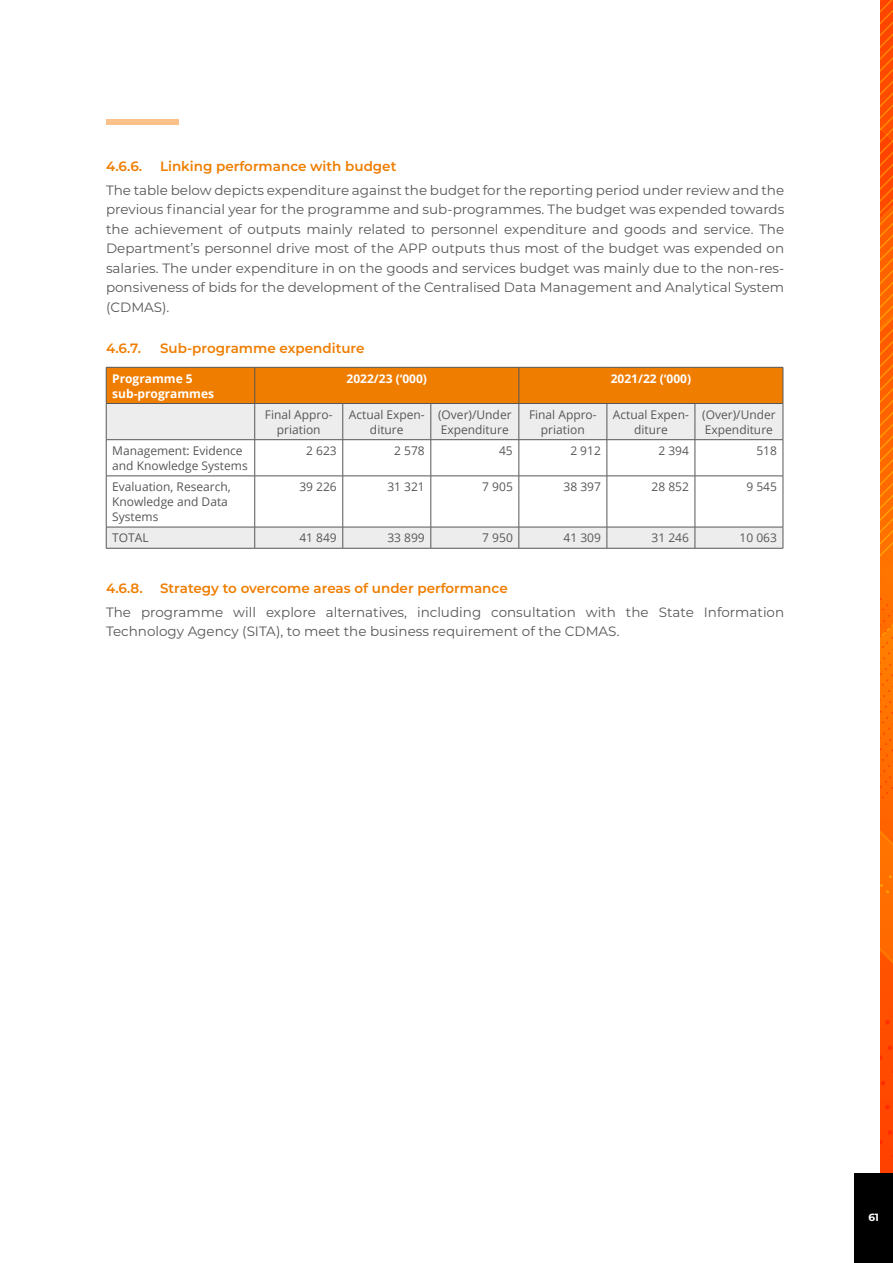
<style>
.page{position:relative;width:893px;height:1263px;background:#fff}
.page>*{position:absolute;margin:0;border:0;box-sizing:border-box;transform-origin:0 0}
.t1{font:13.5px/19.5px "Montserrat";color:#575756;text-align:justify}
.t2{font:600 13.5px "Montserrat";color:#ef7d00}
.t3{font:12px/15px "Open Sans";color:#575756;text-align:center}
.t4{font:700 12px/15px "Open Sans";color:#fff}
.t5{font:700 10.5px "Montserrat";color:#fff}
</style>
<div class="page">
<div style="left:855px;top:1173px;width:38px;height:90px;background:#000"></div>
<svg style="left:880px;top:0;width:13px;height:1173px;background:#ff6200"></svg>
<div style="left:106px;top:119px;width:73px;height:5px;background:#fac28a"></div>
<div style="left:107px;top:368px;width:676px;height:35px;background:#ef7d00"></div>
<svg style="left:107px;top:404px;width:676px;height:144px"></svg>
<hr style="left:106px;top:367px;width:149px;height:1px;background:#575756">
<hr style="left:106px;top:367px;width:1px;height:36px;background:#575756">
<hr style="left:255px;top:367px;width:88px;height:1px;background:#575756">
<hr style="left:254px;top:367px;width:1px;height:36px;background:#575756">
<hr style="left:343px;top:367px;width:88px;height:1px;background:#575756">
<hr style="left:431px;top:367px;width:88px;height:1px;background:#575756">
<hr style="left:519px;top:367px;width:88px;height:1px;background:#575756">
<hr style="left:519px;top:367px;width:1px;height:36px;background:#575756">
<hr style="left:607px;top:367px;width:88px;height:1px;background:#575756">
<hr style="left:695px;top:367px;width:88px;height:1px;background:#575756">
<hr style="left:783px;top:367px;width:1px;height:36px;background:#575756">
<hr style="left:106px;top:403px;width:149px;height:1px;background:#575756">
<hr style="left:106px;top:404px;width:1px;height:35px;background:#575756">
<hr style="left:255px;top:403px;width:88px;height:1px;background:#575756">
<hr style="left:254px;top:404px;width:1px;height:35px;background:#575756">
<hr style="left:343px;top:403px;width:88px;height:1px;background:#575756">
<hr style="left:342px;top:404px;width:1px;height:35px;background:#575756">
<hr style="left:431px;top:403px;width:88px;height:1px;background:#575756">
<hr style="left:431px;top:404px;width:1px;height:35px;background:#575756">
<hr style="left:519px;top:403px;width:88px;height:1px;background:#575756">
<hr style="left:519px;top:404px;width:1px;height:35px;background:#575756">
<hr style="left:607px;top:403px;width:88px;height:1px;background:#575756">
<hr style="left:607px;top:404px;width:1px;height:35px;background:#575756">
<hr style="left:695px;top:403px;width:88px;height:1px;background:#575756">
<hr style="left:695px;top:404px;width:1px;height:35px;background:#575756">
<hr style="left:783px;top:404px;width:1px;height:35px;background:#575756">
<hr style="left:106px;top:439px;width:149px;height:1px;background:#575756">
<hr style="left:106px;top:440px;width:1px;height:36px;background:#575756">
<hr style="left:255px;top:439px;width:88px;height:1px;background:#575756">
<hr style="left:254px;top:440px;width:1px;height:36px;background:#575756">
<hr style="left:343px;top:439px;width:88px;height:1px;background:#575756">
<hr style="left:342px;top:440px;width:1px;height:36px;background:#575756">
<hr style="left:431px;top:439px;width:88px;height:1px;background:#575756">
<hr style="left:431px;top:440px;width:1px;height:36px;background:#575756">
<hr style="left:519px;top:439px;width:88px;height:1px;background:#575756">
<hr style="left:519px;top:440px;width:1px;height:36px;background:#575756">
<hr style="left:607px;top:439px;width:88px;height:1px;background:#575756">
<hr style="left:607px;top:440px;width:1px;height:36px;background:#575756">
<hr style="left:695px;top:439px;width:88px;height:1px;background:#575756">
<hr style="left:695px;top:440px;width:1px;height:36px;background:#575756">
<hr style="left:783px;top:440px;width:1px;height:36px;background:#575756">
<hr style="left:106px;top:476px;width:149px;height:1px;background:#575756">
<hr style="left:106px;top:476px;width:1px;height:51px;background:#575756">
<hr style="left:255px;top:476px;width:88px;height:1px;background:#575756">
<hr style="left:254px;top:476px;width:1px;height:51px;background:#575756">
<hr style="left:343px;top:476px;width:88px;height:1px;background:#575756">
<hr style="left:342px;top:476px;width:1px;height:51px;background:#575756">
<hr style="left:431px;top:476px;width:88px;height:1px;background:#575756">
<hr style="left:431px;top:476px;width:1px;height:51px;background:#575756">
<hr style="left:519px;top:476px;width:88px;height:1px;background:#575756">
<hr style="left:519px;top:476px;width:1px;height:51px;background:#575756">
<hr style="left:607px;top:476px;width:88px;height:1px;background:#575756">
<hr style="left:607px;top:476px;width:1px;height:51px;background:#575756">
<hr style="left:695px;top:476px;width:88px;height:1px;background:#575756">
<hr style="left:695px;top:476px;width:1px;height:51px;background:#575756">
<hr style="left:783px;top:476px;width:1px;height:51px;background:#575756">
<hr style="left:106px;top:527px;width:149px;height:1px;background:#575756">
<svg style="left:106px;top:527px;width:1px;height:21px"></svg>
<hr style="left:255px;top:527px;width:88px;height:1px;background:#575756">
<svg style="left:254px;top:527px;width:1px;height:21px"></svg>
<hr style="left:343px;top:527px;width:88px;height:1px;background:#575756">
<svg style="left:342px;top:527px;width:1px;height:21px"></svg>
<hr style="left:431px;top:527px;width:88px;height:1px;background:#575756">
<svg style="left:431px;top:527px;width:1px;height:21px"></svg>
<hr style="left:519px;top:527px;width:88px;height:1px;background:#575756">
<svg style="left:519px;top:527px;width:1px;height:21px"></svg>
<hr style="left:607px;top:527px;width:88px;height:1px;background:#575756">
<svg style="left:607px;top:527px;width:1px;height:21px"></svg>
<hr style="left:695px;top:527px;width:88px;height:1px;background:#575756">
<svg style="left:695px;top:527px;width:1px;height:21px"></svg>
<svg style="left:783px;top:527px;width:1px;height:21px"></svg>
<hr style="left:106px;top:548px;width:149px;height:1px;background:#575756">
<hr style="left:255px;top:548px;width:88px;height:1px;background:#575756">
<hr style="left:343px;top:548px;width:88px;height:1px;background:#575756">
<hr style="left:431px;top:548px;width:88px;height:1px;background:#575756">
<hr style="left:519px;top:548px;width:88px;height:1px;background:#575756">
<hr style="left:607px;top:548px;width:88px;height:1px;background:#575756">
<hr style="left:695px;top:548px;width:88px;height:1px;background:#575756">
<p class="t2" style="left:106px;top:157px;width:38px">4.6.6.</p>
<p class="t2" style="left:160px;top:157px;width:238px">Linking performance with budget</p>
<p class="t1" style="left:106px;top:180px;width:680px">The table below depicts expenditure against the budget for the reporting period under review and the previous financial year for the programme and sub-programmes. The budget was expended towards the achievement of outputs mainly related to personnel expenditure and goods and service. The Department’s personnel drive most of the APP outputs thus most of the budget was expended on salaries. The under expenditure in on the goods and services budget was mainly due to the non-res&shy;ponsiveness of bids for the development of the Centralised Data Management and Analytical System (CDMAS).</p>
<p class="t2" style="left:106px;top:338px;width:37px">4.6.7.</p>
<p class="t2" style="left:160px;top:338px;width:206px">Sub-programme expenditure</p>
<p class="t4" style="left:112px;top:370px;width:103px">Programme 5 sub-programmes</p>
<p class="t4" style="left:347px;top:370px;width:82px">2022/23 (‘000)</p>
<p class="t4" style="left:611px;top:370px;width:82px">2021/22 (‘000)</p>
<p class="t3" style="left:265px;top:406px;width:69px">Final Appro&shy;priation</p>
<p class="t3" style="left:349px;top:406px;width:78px">Actual Expen&shy;diture</p>
<p class="t3" style="left:438px;top:406px;width:75px;text-align:left">(Over)/Under<br>Expenditure</p>
<p class="t3" style="left:529px;top:406px;width:69px">Final Appro&shy;priation</p>
<p class="t3" style="left:613px;top:406px;width:78px">Actual Expen&shy;diture</p>
<p class="t3" style="left:702px;top:406px;width:75px;text-align:left">(Over)/Under<br>Expenditure</p>
<p class="t3" style="left:112px;top:443px;width:137px;text-align:left">Management: Evidence and Knowledge Systems</p>
<p class="t3" style="left:306px;top:443px;width:32px">2 623</p>
<p class="t3" style="left:394px;top:443px;width:32px">2 578</p>
<p class="t3" style="left:499px;top:443px;width:15px">45</p>
<p class="t3" style="left:570px;top:443px;width:32px">2 912</p>
<p class="t3" style="left:658px;top:443px;width:32px">2 394</p>
<p class="t3" style="left:756px;top:443px;width:22px">518</p>
<p class="t3" style="left:112px;top:479px;width:120px;text-align:left">Evaluation, Research,<br>Knowledge and Data<br>Systems</p>
<p class="t3" style="left:299px;top:479px;width:39px">39 226</p>
<p class="t3" style="left:387px;top:479px;width:39px">31 321</p>
<p class="t3" style="left:482px;top:479px;width:32px">7 905</p>
<p class="t3" style="left:563px;top:479px;width:39px">38 397</p>
<p class="t3" style="left:651px;top:479px;width:39px">28 852</p>
<p class="t3" style="left:746px;top:479px;width:32px">9 545</p>
<p class="t3" style="left:112px;top:530px;width:38px">TOTAL</p>
<p class="t3" style="left:299px;top:530px;width:39px">41 849</p>
<p class="t3" style="left:387px;top:530px;width:39px">33 899</p>
<p class="t3" style="left:482px;top:530px;width:32px">7 950</p>
<p class="t3" style="left:563px;top:530px;width:39px">41 309</p>
<p class="t3" style="left:651px;top:530px;width:39px">31 246</p>
<p class="t3" style="left:739px;top:530px;width:39px">10 063</p>
<p class="t2" style="left:106px;top:579px;width:38px">4.6.8.</p>
<p class="t2" style="left:160px;top:579px;width:349px">Strategy to overcome areas of under performance</p>
<p class="t1" style="left:106px;top:602px;width:680px">The programme will explore alternatives, including consultation with the State Information<br>Technology Agency (SITA), to meet the business requirement of the CDMAS.</p>
<p class="t5" style="left:869px;top:1210px;width:12px">61</p>
</div>
